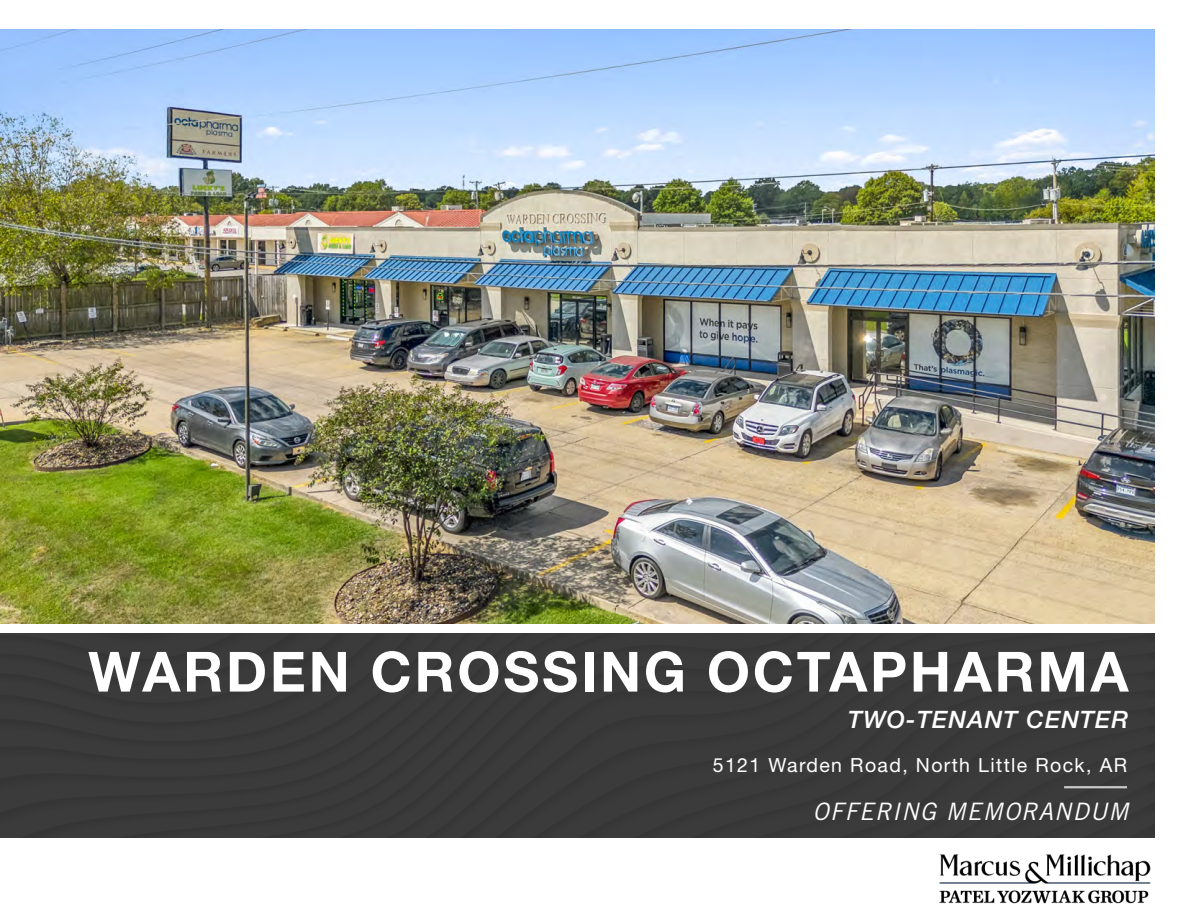
<style>
.page{position:relative;width:1188px;height:918px;background:#fff}
.page>*{position:absolute;margin:0;border:0;box-sizing:border-box;transform-origin:0 0}
.Property_Name_Here_-_Cover_Title{font:700 55.5px "Helvetica Neue LT Std";letter-spacing:.05em;color:#fff}
.Italic_Highlight{font:italic 24px "Trade Gothic LT Std";letter-spacing:.05em;color:#fff}
.Property_Name_Here_-_Cover_Title-2{font:italic 500 24px "Helvetica Neue LT Std";letter-spacing:.05em;color:#fff}
.Property_Name_Here_-_Cover_Title-3{font:19.5px "Helvetica Neue LT Std";letter-spacing:.07em;color:#fff}
</style>
<div class="page">
<div style="left:0;top:633px;width:1155px;height:205px;background:#3b3b3c"></div>
<hr style="left:1064px;top:786px;width:63px;height:2px;background:#cac8c8">
<img style="left:939px;top:854px;width:212px;height:50px">
<img style="left:0;top:29px;width:1155px;height:594px">
<p class="Property_Name_Here_-_Cover_Title" style="left:88px;top:637px;width:1042px">WARDEN CROSSING OCTAPHARMA</p>
<p class="Property_Name_Here_-_Cover_Title-2" style="left:848px;top:705px;width:282px">TWO-TENANT CENTER</p>
<p class="Property_Name_Here_-_Cover_Title-3" style="left:713px;top:753px;width:416px">5121 Warden Road, North Little Rock, AR</p>
<p class="Italic_Highlight" style="left:813px;top:797px;width:317px">OFFERING MEMORANDUM</p>
</div>
